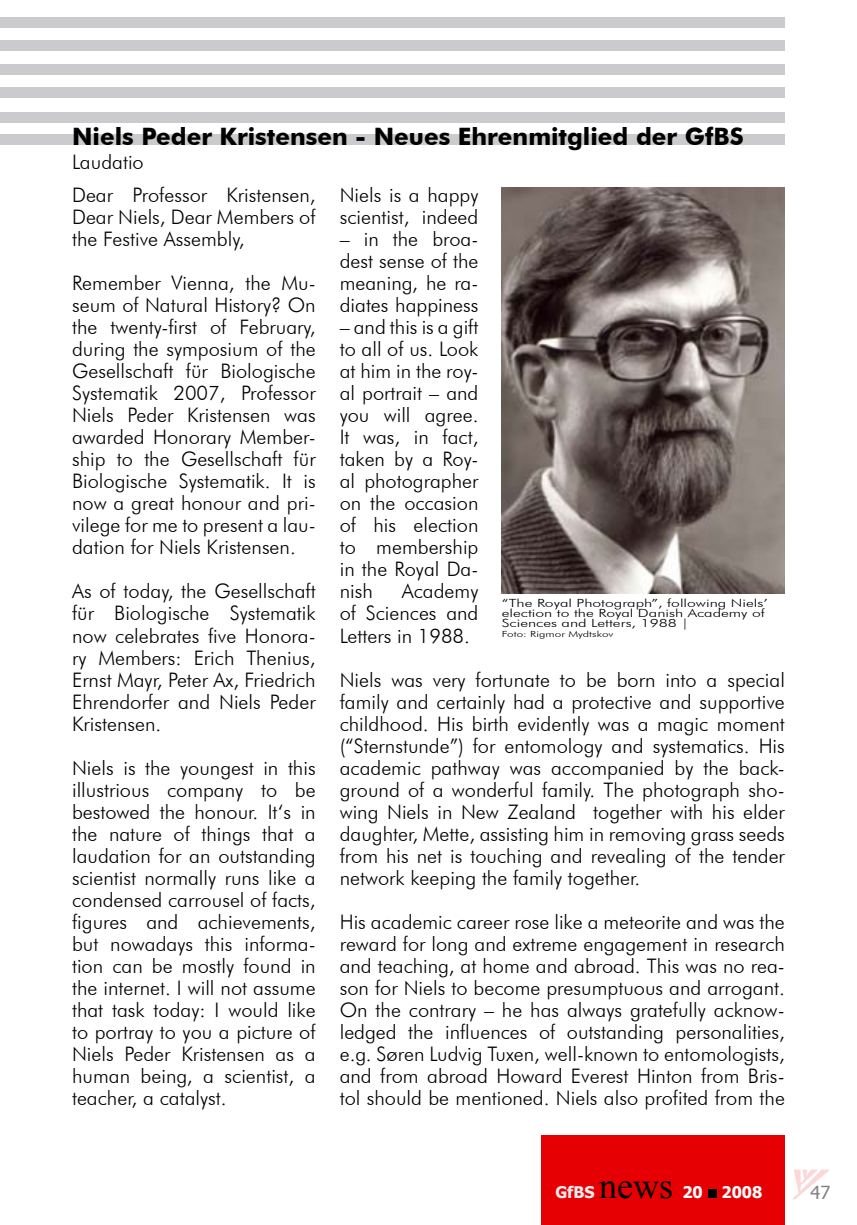
<style>
.page{position:relative;width:857px;height:1225px;background:#fff}
.page>*{position:absolute;margin:0;border:0;box-sizing:border-box;transform-origin:0 0}
.t1{font:36px "Times New Roman";color:#000}
.t2{font:700 24px "Futura BT";color:#000}
.t3{font:300 20px/22px "Futura BT";color:#000;text-align:justify}
.t4{font:18px "Tahoma";color:#818084}
.t5{font:700 16px "Tahoma";color:#fefefe}
.t6{font:700 16px "Tahoma";color:#e9eaeb}
.t7{font:300 11.2px/9.8px "Futura BT";color:#000;scale:1.39 1}
.t8{font:300 8.4px "Futura BT";color:#000;scale:1.39 1}
.s1{color:#fff}
</style>
<div class="page">
<div style="left:540px;top:1136px;width:244px;height:89px;background:#e60004"></div>
<div style="left:0;top:40px;width:784px;height:10px;background:#cbcbcd"></div>
<div style="left:0;top:87px;width:784px;height:11px;background:#cbcbcd"></div>
<div style="left:0;top:112px;width:784px;height:11px;background:#cbcbcd"></div>
<div style="left:0;top:134px;width:784px;height:11px;background:#cbcbcd"></div>
<div style="left:0;top:64px;width:784px;height:11px;background:#cbcbcd"></div>
<div style="left:0;top:17px;width:784px;height:11px;background:#cbcbcd"></div>
<div style="left:707px;top:1189px;width:9px;height:8px;background:#000"></div>
<svg style="left:793px;top:1169px;width:36px;height:30px"></svg>
<img style="left:501px;top:187px;width:283px;height:406px">
<p class="t2" style="left:72px;top:121px;width:672px">Niels Peder Kristensen - Neues Ehrenmitglied der GfBS</p>
<p class="t3" style="left:72px;top:144px;width:245px;line-height:33.8px">Laudatio<br>Dear Professor Kristensen,</p>
<p class="t3" style="left:72px;top:206px;width:245px">Dear Niels, Dear Members of the Festive Assembly,</p>
<p class="t3" style="left:72px;top:272px;width:245px">Remember Vienna, the Mu&shy;seum of Natural History? On the twenty-first of February, during the symposium of the Gesellschaft für Biologische Systematik 2007, Professor Niels Peder Kristensen was awarded Honorary Member&shy;ship to the Gesellschaft für Biologische Systematik. It is now a great honour and pri&shy;vilege for me to present a lau&shy;dation for Niels Kristensen.</p>
<p class="t3" style="left:72px;top:580px;width:245px">As of today, the Gesellschaft für Biologische Systematik now celebrates five Honora&shy;ry Members: Erich Thenius, Ernst Mayr, Peter Ax, Friedrich Ehrendorfer and Niels Peder Kristensen.</p>
<p class="t3" style="left:72px;top:756px;width:245px">Niels is the youngest in this illustrious company to be bestowed the honour. It‘s in the nature of things that a laudation for an outstanding scientist normally runs like a condensed carrousel of facts, figures and achievements, but nowadays this informa&shy;tion can be mostly found in the internet. I will not assume that task today: I would like to portray to you a picture of Niels Peder Kristensen as a human being, a scientist, a teacher, a catalyst.</p>
<p class="t3" style="left:339px;top:184px;width:140px">Niels is a happy scientist, indeed</p>
<p class="t3" style="left:339px;top:228px;width:140px">– in the broa&shy;dest sense of the meaning, he ra&shy;diates happiness</p>
<p class="t3" style="left:339px;top:316px;width:140px">– and this is a gift to all of us. Look at him in the roy&shy;al portrait – and you will agree.<br>It was, in fact, taken by a Roy&shy;al photographer on the occasion of his election to membership in the Royal Da&shy;nish</p>
<p class="t3" style="left:339px;top:580px;width:140px;text-indent:62px">Academy of Sciences and Letters in 1988.</p>
<p class="t3" style="left:339px;top:668px;width:446px">Niels was very fortunate to be born into a special family and certainly had a protective and supportive childhood. His birth evidently was a magic moment (“Sternstunde”) for entomology and systematics. His academic pathway was accompanied by the back&shy;ground of a wonderful family. The photograph sho&shy;wing Niels in New Zealand together with his elder daughter, Mette, assisting him in removing grass seeds from his net is touching and revealing of the tender network keeping the family together.</p>
<p class="t3" style="left:339px;top:910px;width:446px">His academic career rose like a meteorite and was the reward for long and extreme engagement in research and teaching, at home and abroad. This was no rea&shy;son for Niels to become presumptuous and arrogant.<br>On the contrary – he has always gratefully acknow&shy;ledged the influences of outstanding personalities, e.g. Søren Ludvig Tuxen, well-known to entomologists, and from abroad Howard Everest Hinton from Bris&shy;tol should be mentioned. Niels also profited from the</p>
<p class="t7" style="left:501px;top:598px;width:193px">“The Royal Photograph”, following Niels’ election to the Royal Danish Academy of<br>Sciences and Letters, 1988 |</p>
<p class="t8" style="left:501px;top:629px;width:82px">Foto: Rigmor Mydtskov</p>
<p class="t6" style="left:555px;top:1180px;width:41px">GfBS</p>
<h1 class="t1" style="left:599px;top:1161px;width:75px">news</h1>
<p class="t5" style="left:682px;top:1180px;width:81px">20 200<span class="s1">8</span></p>
<p class="t4" style="left:810px;top:1180px;width:21px">47</p>
</div>
